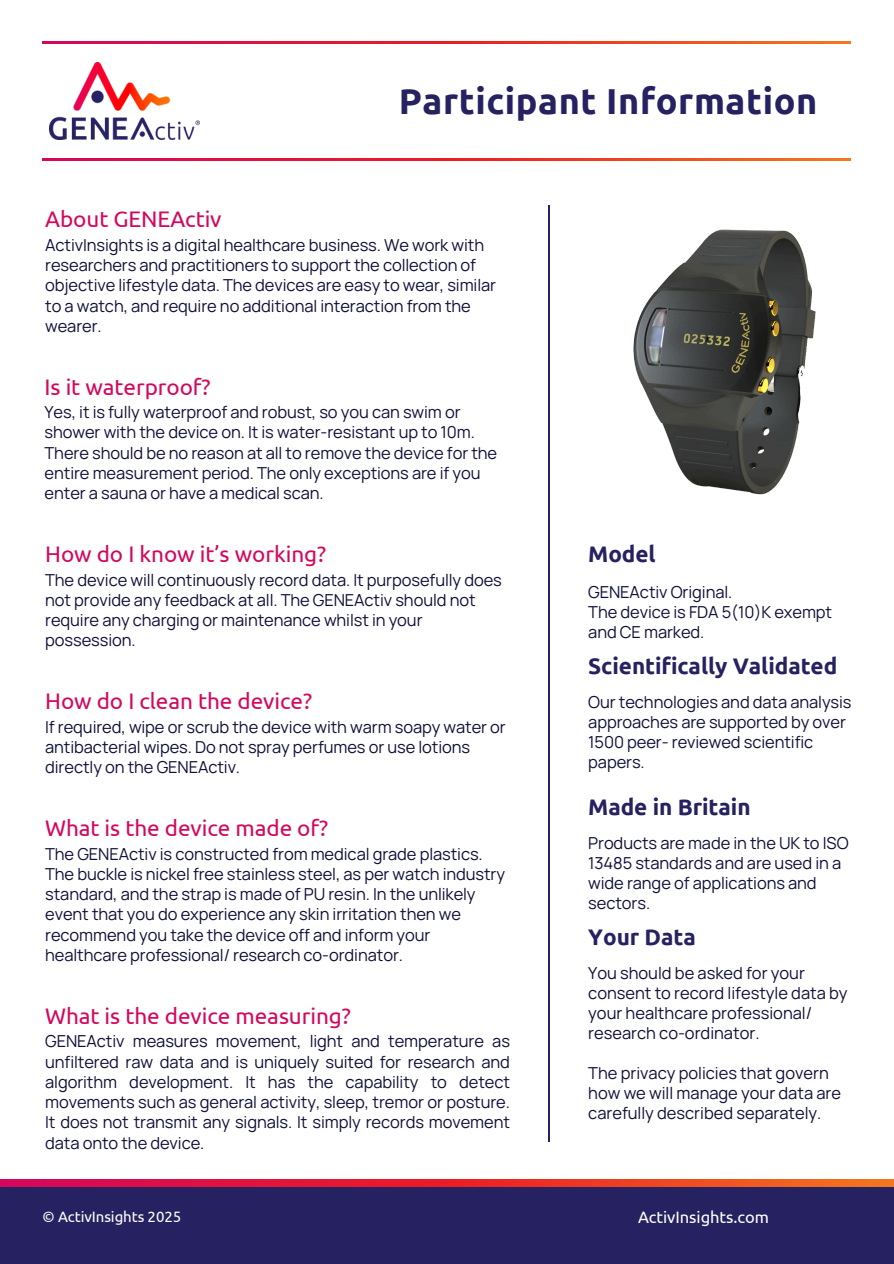
<style>
.page{position:relative;width:894px;height:1264px;background:#fff}
.page>*{position:absolute;margin:0;border:0;box-sizing:border-box;transform-origin:0 0}
.t1{font:700 36px "Ubuntu";letter-spacing:.015em;color:#262261}
.t2{font:22.5px "Ubuntu";letter-spacing:-.005em;color:#d3085d}
.t3{font:700 22.5px "Ubuntu";letter-spacing:-.005em;color:#262261}
.t4{font:16.5px/20.2px "Manrope";letter-spacing:-.005em;color:#0f0f38}
.t5{font:16.5px "Ubuntu";letter-spacing:-.005em;color:#fff}
.t6{font:15px "Ubuntu";letter-spacing:-.005em;color:#fff}
</style>
<div class="page">
<hr style="left:548px;top:206px;width:2px;height:935px;background:#262261">
<img style="left:633px;top:229px;width:183px;height:266px">
<svg style="left:0;top:1179px;width:893px;height:8px;background:#e72d31"></svg>
<div style="left:0;top:1187px;width:893px;height:76px;background:#262261"></div>
<img style="left:49px;top:63px;width:150px;height:76px">
<p class="t1" style="left:398px;top:81px;width:420px">Participant Information</p>
<p class="t2" style="left:45px;top:206px;width:178px">About GENEActiv</p>
<h1 class="t4" style="left:45px;top:234px;width:452px">ActivInsights is a digital healthcare business. We work with researchers and practitioners to support the collection of objective lifestyle data. The devices are easy to wear, similar to a watch, and require no additional interaction from the wearer.</h1>
<p class="t2" style="left:45px;top:373px;width:167px">Is it waterproof?</p>
<p class="t4" style="left:45px;top:402px;width:454px">Yes, it is fully waterproof and robust, so you can swim or shower with the device on. It is water-resistant up to 10m.<br>There should be no reason at all to remove the device for the entire measurement period. The only exceptions are if you enter a sauna or have a medical scan.</p>
<p class="t2" style="left:45px;top:541px;width:282px">How do I know it’s working?</p>
<p class="t4" style="left:45px;top:569px;width:458px">The device will continuously record data. It purposefully does not provide any feedback at all. The GENEActiv should not require any charging or maintenance whilst in your possession.</p>
<p class="t2" style="left:45px;top:688px;width:268px">How do I clean the device?</p>
<p class="t4" style="left:45px;top:716px;width:462px">If required, wipe or scrub the device with warm soapy water or antibacterial wipes. Do not spray perfumes or use lotions directly on the GENEActiv.</p>
<p class="t2" style="left:45px;top:815px;width:284px">What is the device made of?</p>
<p class="t4" style="left:45px;top:843px;width:461px">The GENEActiv is constructed from medical grade plastics.<br>The buckle is nickel free stainless steel, as per watch industry standard, and the strap is made of PU resin. In the unlikely event that you do experience any skin irritation then we recommend you take the device off and inform your healthcare professional/ research co-ordinator.</p>
<p class="t2" style="left:45px;top:1002px;width:307px">What is the device measuring?</p>
<p class="t4" style="left:45px;top:1030px;width:466px;text-align:justify">GENEActiv measures movement, light and temperature as unfiltered raw data and is uniquely suited for research and algorithm development. It has the capability to detect movements such as general activity, sleep, tremor or posture.<br>It does not transmit any signals. It simply records movement data onto the device.</p>
<p class="t3" style="left:588px;top:541px;width:69px">Model</p>
<h2 class="t4" style="left:588px;top:581px;width:145px">GENEActiv Original.</h2>
<p class="t4" style="left:588px;top:602px;width:245px">The device is FDA 5(10)K exempt and CE marked.</p>
<p class="t3" style="left:588px;top:653px;width:250px">Scientifically Validated</p>
<h2 class="t4" style="left:588px;top:692px;width:265px">Our technologies and data analysis approaches are supported by over<br>1500 peer- reviewed scientific papers.</h2>
<p class="t3" style="left:588px;top:794px;width:164px">Made in Britain</p>
<h2 class="t4" style="left:588px;top:832px;width:262px">Products are made in the UK to ISO<br>13485 standards and are used in a wide range of applications and sectors.</h2>
<p class="t3" style="left:588px;top:924px;width:109px">Your Data</p>
<h2 class="t4" style="left:588px;top:962px;width:261px">You should be asked for your consent to record lifestyle data by your healthcare professional/ research co-ordinator.</h2>
<p class="t4" style="left:588px;top:1062px;width:254px">The privacy policies that govern how we will manage your data are carefully described separately.</p>
<p class="t6" style="left:43px;top:1207px;width:140px">© ActivInsights 2025</p>
<p class="t5" style="left:637px;top:1207px;width:132px">ActivInsights.com</p>
</div>
